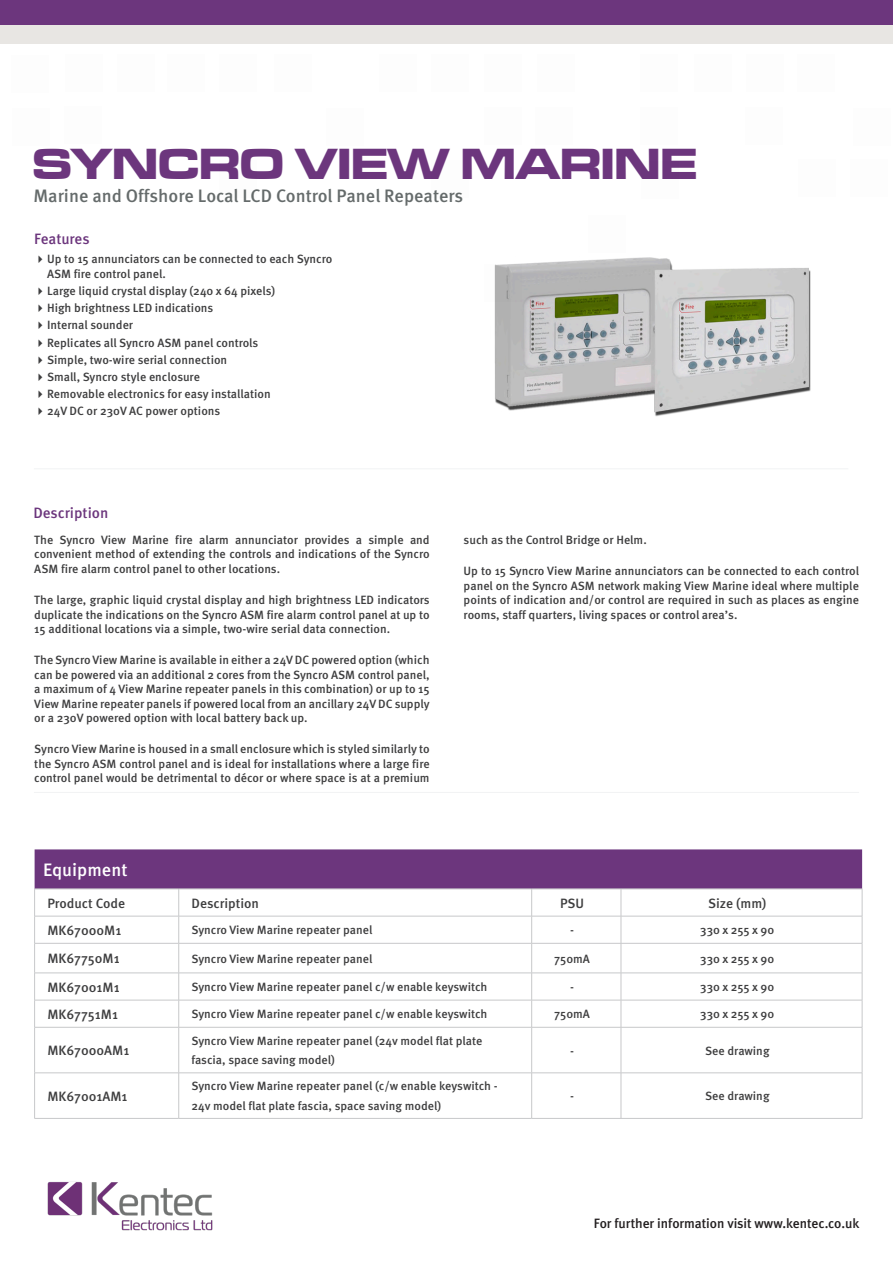
<style>
.page{position:relative;width:893px;height:1263px;background:#fff}
.page>*{position:absolute;margin:0;border:0;box-sizing:border-box;transform-origin:0 0}
.t1{font:45px "Microgramma D Bold Exte";color:#6c367d}
.Product_description{font:500 18px "Meta Pro";color:#656b6b}
.t2{font:500 18px "Meta Pro";color:#fff}
.t3{font:500 15px "Meta Pro";color:#6c367d}
.Table_-_Headers{font:500 13.5px "Meta Pro";color:#3e3e3f}
.t4{font:13.5px "Meta Medium CELF";color:#231f20}
.Table_body_text{font:500 13.5px "Meta Pro";color:#3e3e3f}
.Table_body_text-2{font:500 12px/14.4px "Meta Pro";color:#3e3e3f;text-align:justify}
</style>
<div class="page">
<div style="left:0;top:25px;width:893px;height:18px;background:#e8e6e3"></div>
<div style="left:0;top:0;width:893px;height:25px;background:#6c367d"></div>
<hr style="left:34px;top:468px;width:814px;height:1px;background:#f2f3f4">
<hr style="left:34px;top:792px;width:825px;height:1px;background:#f2f3f4">
<img style="left:494px;top:257px;width:317px;height:160px">
<svg style="left:35px;top:944px;width:827px;height:174px"></svg>
<svg style="left:34px;top:849px;width:829px;height:94px"></svg>
<hr style="left:34px;top:943px;width:145px;height:1px;background:#c7c8ca">
<hr style="left:34px;top:943px;width:1px;height:30px;background:#c7c8ca">
<hr style="left:179px;top:943px;width:353px;height:1px;background:#c7c8ca">
<hr style="left:178px;top:943px;width:1px;height:30px;background:#c7c8ca">
<hr style="left:532px;top:943px;width:89px;height:1px;background:#c7c8ca">
<hr style="left:531px;top:943px;width:1px;height:30px;background:#c7c8ca">
<hr style="left:621px;top:943px;width:241px;height:1px;background:#c7c8ca">
<hr style="left:621px;top:943px;width:1px;height:30px;background:#c7c8ca">
<hr style="left:862px;top:943px;width:1px;height:30px;background:#c7c8ca">
<hr style="left:34px;top:973px;width:145px;height:1px;background:#c7c8ca">
<hr style="left:179px;top:973px;width:353px;height:1px;background:#c7c8ca">
<hr style="left:532px;top:973px;width:89px;height:1px;background:#c7c8ca">
<hr style="left:621px;top:973px;width:241px;height:1px;background:#c7c8ca">
<hr style="left:34px;top:1000px;width:145px;height:1px;background:#c7c8ca">
<svg style="left:34px;top:974px;width:1px;height:53px"></svg>
<hr style="left:179px;top:1000px;width:353px;height:1px;background:#c7c8ca">
<svg style="left:178px;top:974px;width:1px;height:53px"></svg>
<hr style="left:532px;top:1000px;width:89px;height:1px;background:#c7c8ca">
<svg style="left:531px;top:974px;width:1px;height:53px"></svg>
<hr style="left:621px;top:1000px;width:241px;height:1px;background:#c7c8ca">
<svg style="left:621px;top:973px;width:1px;height:54px"></svg>
<svg style="left:862px;top:973px;width:1px;height:54px"></svg>
<hr style="left:34px;top:1027px;width:145px;height:1px;background:#c7c8ca">
<hr style="left:34px;top:1027px;width:1px;height:46px;background:#c7c8ca">
<hr style="left:179px;top:1027px;width:353px;height:1px;background:#c7c8ca">
<hr style="left:178px;top:1027px;width:1px;height:46px;background:#c7c8ca">
<hr style="left:532px;top:1027px;width:89px;height:1px;background:#c7c8ca">
<hr style="left:531px;top:1027px;width:1px;height:46px;background:#c7c8ca">
<hr style="left:621px;top:1027px;width:241px;height:1px;background:#c7c8ca">
<hr style="left:621px;top:1027px;width:1px;height:46px;background:#c7c8ca">
<hr style="left:862px;top:1027px;width:1px;height:46px;background:#c7c8ca">
<hr style="left:34px;top:1072px;width:145px;height:1px;background:#c7c8ca">
<hr style="left:34px;top:1073px;width:1px;height:45px;background:#c7c8ca">
<hr style="left:179px;top:1072px;width:353px;height:1px;background:#c7c8ca">
<hr style="left:178px;top:1073px;width:1px;height:45px;background:#c7c8ca">
<hr style="left:532px;top:1072px;width:89px;height:1px;background:#c7c8ca">
<hr style="left:531px;top:1073px;width:1px;height:45px;background:#c7c8ca">
<hr style="left:621px;top:1072px;width:241px;height:1px;background:#c7c8ca">
<hr style="left:621px;top:1073px;width:1px;height:45px;background:#c7c8ca">
<hr style="left:862px;top:1073px;width:1px;height:45px;background:#c7c8ca">
<hr style="left:34px;top:1118px;width:145px;height:1px;background:#c7c8ca">
<hr style="left:179px;top:1118px;width:353px;height:1px;background:#c7c8ca">
<hr style="left:532px;top:1118px;width:89px;height:1px;background:#c7c8ca">
<hr style="left:621px;top:1118px;width:241px;height:1px;background:#c7c8ca">
<img style="left:47px;top:1181px;width:166px;height:50px">
<svg style="left:494px;top:265px;width:28px;height:37px"></svg>
<p class="t1" style="left:33px;top:133px;width:665px">SYNCRO VIEW MARINE</p>
<p class="Product_description" style="left:34px;top:181px;width:431px">Marine and Offshore Local LCD Control Panel Repeaters</p>
<p class="t3" style="left:34px;top:227px;width:57px">Features</p>
<p class="Table_body_text-2" style="left:47px;top:251px;width:287px;line-height:15px">Up to 15 annunciators can be connected to each Syncro<br>ASM fire control panel.</p>
<p class="Table_body_text-2" style="left:47px;top:283px;width:230px">Large liquid crystal display (240 x 64 pixels)</p>
<p class="Table_body_text-2" style="left:47px;top:300px;width:168px">High brightness LED indications</p>
<p class="Table_body_text-2" style="left:47px;top:317px;width:88px">Internal sounder</p>
<p class="Table_body_text-2" style="left:47px;top:334px;width:213px">Replicates all Syncro ASM panel controls</p>
<p class="Table_body_text-2" style="left:47px;top:352px;width:182px">Simple, two-wire serial connection</p>
<p class="Table_body_text-2" style="left:47px;top:369px;width:154px">Small, Syncro style enclosure</p>
<p class="Table_body_text-2" style="left:47px;top:386px;width:225px">Removable electronics for easy installation</p>
<p class="Table_body_text-2" style="left:47px;top:403px;width:175px">24V DC or 230V AC power options</p>
<p class="t3" style="left:33px;top:501px;width:77px">Description</p>
<p class="Table_body_text-2" style="left:34px;top:532px;width:397px">The Syncro View Marine fire alarm annunciator provides a simple and convenient method of extending the controls and indications of the Syncro ASM fire alarm control panel to other locations.</p>
<p class="Table_body_text-2" style="left:34px;top:592px;width:397px">The large, graphic liquid crystal display and high brightness LED indicators duplicate the indications on the Syncro ASM fire alarm control panel at up to 15 additional locations via a simple, two-wire serial data connection.</p>
<p class="Table_body_text-2" style="left:34px;top:652px;width:397px">The Syncro View Marine is available in either a 24V DC powered option (which can be powered via an additional 2 cores from the Syncro ASM control panel, a maximum of 4 View Marine repeater panels in this combination) or up to 15<br>View Marine repeater panels if powered local from an ancillary 24V DC supply or a 230V powered option with local battery back up.</p>
<p class="Table_body_text-2" style="left:34px;top:741px;width:397px">Syncro View Marine is housed in a small enclosure which is styled similarly to the Syncro ASM control panel and is ideal for installations where a large fire control panel would be detrimental to décor or where space is at a premium</p>
<p class="Table_body_text-2" style="left:464px;top:532px;width:185px">such as the Control Bridge or Helm.</p>
<p class="Table_body_text-2" style="left:464px;top:563px;width:397px">Up to 15 Syncro View Marine annunciators can be connected to each control panel on the Syncro ASM network making View Marine ideal where multiple points of indication and/or control are required in such as places as engine rooms, staff quarters, living spaces or control area’s.</p>
<p class="t2" style="left:43px;top:856px;width:86px">Equipment</p>
<p class="Table_-_Headers" style="left:47px;top:892px;width:79px">Product Code</p>
<p class="Table_body_text" style="left:191px;top:892px;width:69px">Description</p>
<p class="Table_body_text" style="left:560px;top:892px;width:26px">PSU</p>
<p class="Table_body_text" style="left:708px;top:892px;width:60px">Size (mm)</p>
<p class="Table_-_Headers" style="left:47px;top:920px;width:76px">MK67000M1</p>
<p class="Table_body_text-2" style="left:191px;top:922px;width:182px">Syncro View Marine repeater panel</p>
<p class="Table_body_text-2" style="left:570px;top:922px;width:5px">-</p>
<p class="Table_body_text-2" style="left:700px;top:922px;width:76px">330 x 255 x 90</p>
<p class="Table_-_Headers" style="left:47px;top:948px;width:74px">MK67750M1</p>
<p class="Table_body_text-2" style="left:191px;top:950px;width:182px">Syncro View Marine repeater panel</p>
<p class="Table_body_text-2" style="left:554px;top:950px;width:37px">750mA</p>
<p class="Table_body_text-2" style="left:700px;top:950px;width:76px">330 x 255 x 90</p>
<p class="Table_-_Headers" style="left:47px;top:976px;width:74px">MK67001M1</p>
<p class="Table_body_text-2" style="left:191px;top:979px;width:297px">Syncro View Marine repeater panel c/w enable keyswitch</p>
<p class="Table_body_text-2" style="left:570px;top:979px;width:5px">-</p>
<p class="Table_body_text-2" style="left:700px;top:979px;width:76px">330 x 255 x 90</p>
<p class="Table_-_Headers" style="left:47px;top:1004px;width:72px">MK67751M1</p>
<p class="Table_body_text-2" style="left:191px;top:1006px;width:297px">Syncro View Marine repeater panel c/w enable keyswitch</p>
<p class="Table_body_text-2" style="left:554px;top:1006px;width:37px">750mA</p>
<p class="Table_body_text-2" style="left:700px;top:1006px;width:76px">330 x 255 x 90</p>
<p class="Table_-_Headers" style="left:47px;top:1040px;width:83px">MK67000AM1</p>
<p class="Table_body_text-2" style="left:191px;top:1030px;width:292px;line-height:19.5px">Syncro View Marine repeater panel (24v model flat plate fascia, space saving model)</p>
<p class="Table_body_text-2" style="left:570px;top:1042px;width:5px">-</p>
<p class="Table_body_text-2" style="left:705px;top:1042px;width:66px">See drawing</p>
<p class="Table_-_Headers" style="left:47px;top:1085px;width:82px">MK67001AM1</p>
<p class="Table_body_text-2" style="left:191px;top:1076px;width:308px;line-height:19.5px">Syncro View Marine repeater panel (c/w enable keyswitch -<br>24v model flat plate fascia, space saving model)</p>
<p class="Table_body_text-2" style="left:570px;top:1088px;width:5px">-</p>
<p class="Table_body_text-2" style="left:705px;top:1088px;width:66px">See drawing</p>
<p class="t4" style="left:594px;top:1215px;width:267px">For further information visit www.kentec.co.uk</p>
</div>
